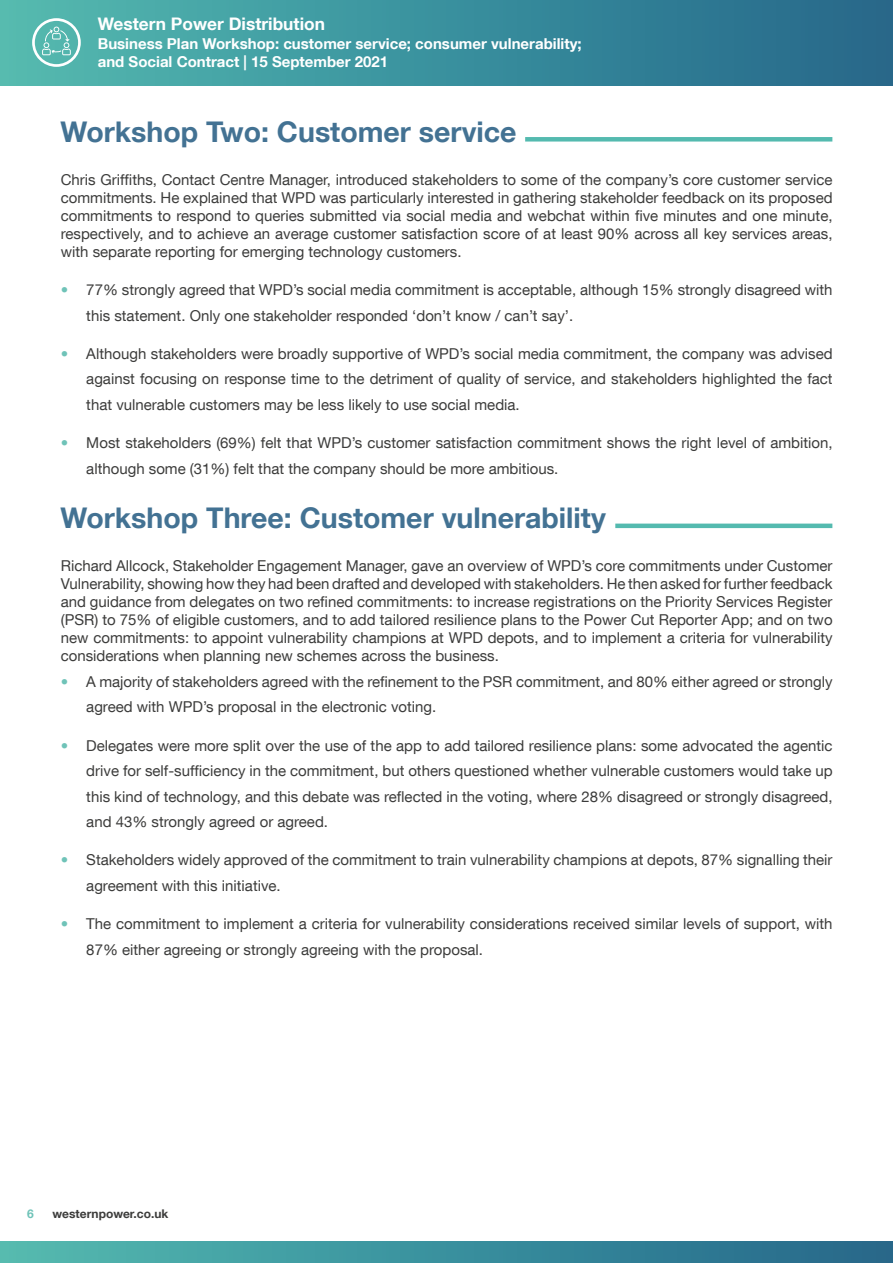
<style>
.page{position:relative;width:893px;height:1263px;background:#fff}
.page>*{position:absolute;margin:0;border:0;box-sizing:border-box;transform-origin:0 0}
.t1{font:700 28.5px "Helvetica Neue LT Com";color:#437293}
.t2{font:700 17.4px "Helvetica Neue LT Com";color:#fff}
.t3{font:15px/25.5px "Helvetica Neue LT Com";color:#3c3c3b}
.t4{font:700 15px/18.3px "Helvetica Neue LT Com";color:#fff}
.t5{font:700 12px "Helvetica Neue LT Com";color:#3c3c3b}
.t6{font:700 12px "Helvetica Neue LT Com";color:#6fc3b8}
.s1{color:#6fc3b8}
</style>
<div class="page">
<div style="left:0;top:0;width:893px;height:85px;background:linear-gradient(to right,#53bab0,#24668a)"></div>
<div style="left:0;top:1242px;width:893px;height:21px;background:linear-gradient(to right,#53bab0,#24668a)"></div>
<svg style="left:32px;top:18px;width:49px;height:49px;background:#79c5bf"></svg>
<div style="left:525px;top:137px;width:307px;height:5px;background:#54baaf"></div>
<hr style="left:615px;top:524px;width:217px;height:4px;background:#54baaf">
<p class="t2" style="left:98px;top:13px;width:229px">Western Power Distribution</p>
<p class="t4" style="left:98px;top:34px;width:485px">Business Plan Workshop: customer service; consumer vulnerability; and Social Contract | 15 September 2021</p>
<h1 class="t1" style="left:61px;top:113px;width:457px">Workshop Two: Customer service</h1>
<p class="t3" style="left:61px;top:170px;width:773px;line-height:18px;text-align:justify">Chris Griffiths, Contact Centre Manager, introduced stakeholders to some of the company’s core customer service commitments. He explained that WPD was particularly interested in gathering stakeholder feedback on its proposed commitments to respond to queries submitted via social media and webchat within five minutes and one minute, respectively, and to achieve an average customer satisfaction score of at least 90% across all key services areas, with separate reporting for emerging technology customers.</p>
<p class="t3" style="left:86px;top:277px;width:748px;text-indent:-26px"><span class="s1">•</span> 77% strongly agreed that WPD’s social media commitment is acceptable, although 15% strongly disagreed with this statement. Only one stakeholder responded ‘don’t know / can’t say’.</p>
<p class="t3" style="left:86px;top:340px;width:748px;text-align:justify;text-indent:-26px"><span class="s1">•</span> Although stakeholders were broadly supportive of WPD’s social media commitment, the company was advised against focusing on response time to the detriment of quality of service, and stakeholders highlighted the fact that vulnerable customers may be less likely to use social media.</p>
<p class="t3" style="left:86px;top:430px;width:748px;text-indent:-26px"><span class="s1">•</span> Most stakeholders (69%) felt that WPD’s customer satisfaction commitment shows the right level of ambition, although some (31%) felt that the company should be more ambitious.</p>
<h1 class="t1" style="left:61px;top:500px;width:547px">Workshop Three: Customer vulnerability</h1>
<p class="t3" style="left:61px;top:557px;width:773px;line-height:18px;text-align:justify">Richard Allcock, Stakeholder Engagement Manager, gave an overview of WPD’s core commitments under Customer Vulnerability, showing how they had been drafted and developed with stakeholders. He then asked for further feedback and guidance from delegates on two refined commitments: to increase registrations on the Priority Services Register (PSR) to 75% of eligible customers, and to add tailored resilience plans to the Power Cut Reporter App; and on two new commitments: to appoint vulnerability champions at WPD depots, and to implement a criteria for vulnerability considerations when planning new schemes across the business.</p>
<p class="t3" style="left:86px;top:668px;width:748px;text-indent:-26px"><span class="s1">•</span> A majority of stakeholders agreed with the refinement to the PSR commitment, and 80% either agreed or strongly agreed with WPD’s proposal in the electronic voting.</p>
<p class="t3" style="left:86px;top:732px;width:748px;text-align:justify;text-indent:-26px"><span class="s1">•</span> Delegates were more split over the use of the app to add tailored resilience plans: some advocated the agentic drive for self-sufficiency in the commitment, but others questioned whether vulnerable customers would take up this kind of technology, and this debate was reflected in the voting, where 28% disagreed or strongly disagreed, and 43% strongly agreed or agreed.</p>
<p class="t3" style="left:86px;top:847px;width:748px;text-indent:-26px"><span class="s1">•</span> Stakeholders widely approved of the commitment to train vulnerability champions at depots, 87% signalling their agreement with this initiative.</p>
<p class="t3" style="left:86px;top:911px;width:748px;text-indent:-26px"><span class="s1">•</span> The commitment to implement a criteria for vulnerability considerations received similar levels of support, with<br>87% either agreeing or strongly agreeing with the proposal.</p>
<p class="t6" style="left:27px;top:1206px;width:8px">6</p>
<p class="t5" style="left:52px;top:1206px;width:117px">westernpower.co.uk</p>
</div>
